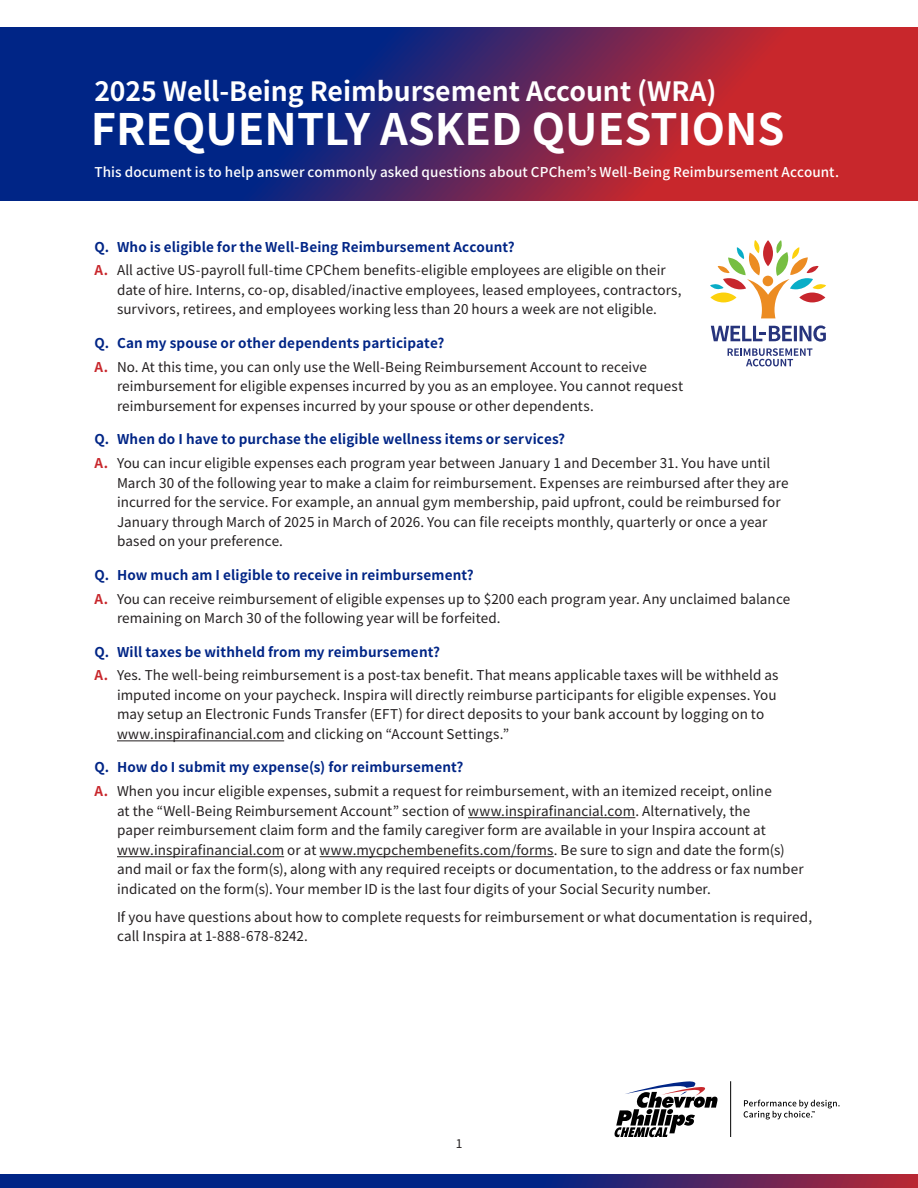
<style>
.page{position:relative;width:918px;height:1188px;background:#fff}
.page>*{position:absolute;margin:0;border:0;box-sizing:border-box;transform-origin:0 0}
.t1{font:700 43.35px "Noto Sans JP";color:#fff}
.t2{font:700 26.55px "Noto Sans JP";color:#fff}
.answers_post_question{font:13.5px/19.5px "Noto Sans JP";letter-spacing:.005em;color:#231f20}
.question{font:700 13.5px "Noto Sans JP";letter-spacing:.01em;color:#002586}
.answers{font:13.5px/19.5px "Noto Sans JP";letter-spacing:.005em;color:#231f20}
.body{font:500 13.5px "Noto Sans JP";letter-spacing:.01em;color:#fff}
.t3{font:12px "Noto Sans JP";color:#231f20}
.s1{font-weight:700;color:#c8272c}
</style>
<div class="page">
<svg style="left:0;top:1174px;width:918px;height:14px;background:#252575"></svg>
<svg style="left:0;top:27px;width:918px;height:174px;background:#57255e"></svg>
<svg style="left:744px;top:1100px;width:96px;height:19px"></svg>
<hr style="left:730px;top:1081px;width:1px;height:56px;background:#000">
<svg style="left:614px;top:1081px;width:104px;height:56px"></svg>
<hr style="left:117px;top:741px;width:167px;height:1px;background:#231f20">
<hr style="left:468px;top:817px;width:167px;height:1px;background:#231f20">
<hr style="left:117px;top:856px;width:167px;height:1px;background:#231f20">
<hr style="left:319px;top:856px;width:235px;height:1px;background:#231f20">
<svg style="left:710px;top:240px;width:116px;height:78px"></svg>
<svg style="left:728px;top:348px;width:84px;height:18px"></svg>
<svg style="left:711px;top:325px;width:115px;height:17px"></svg>
<p class="t2" style="left:94px;top:76px;width:624px">2025 Well-Being Reimbursement Account (WRA)</p>
<p class="t1" style="left:91px;top:105px;width:695px">FREQUENTLY ASKED QUESTIONS</p>
<p class="body" style="left:94px;top:164px;width:746px">This document is to help answer commonly asked questions about CPChem’s Well-Being Reimbursement Account.</p>
<p class="question" style="left:94px;top:239px;width:422px">Q. Who is eligible for the Well-Being Reimbursement Account?</p>
<p class="answers_post_question" style="left:117px;top:261px;width:566px;text-indent:-22px"><span class="s1">A.</span> All active US-payroll full-time CPChem benefits-eligible employees are eligible on their date of hire. Interns, co-op, disabled/inactive employees, leased employees, contractors, survivors, retirees, and employees working less than 20 hours a week are not eligible.</p>
<p class="question" style="left:94px;top:335px;width:351px">Q. Can my spouse or other dependents participate?</p>
<p class="answers_post_question" style="left:117px;top:357px;width:568px;text-indent:-22px"><span class="s1">A.</span> No. At this time, you can only use the Well-Being Reimbursement Account to receive reimbursement for eligible expenses incurred by you as an employee. You cannot request reimbursement for expenses incurred by your spouse or other dependents.</p>
<p class="question" style="left:94px;top:432px;width:472px">Q. When do I have to purchase the eligible wellness items or services?</p>
<p class="answers_post_question" style="left:117px;top:454px;width:673px;text-indent:-22px"><span class="s1">A.</span> You can incur eligible expenses each program year between January 1 and December 31. You have until March 30 of the following year to make a claim for reimbursement. Expenses are reimbursed after they are incurred for the service. For example, an annual gym membership, paid upfront, could be reimbursed for January through March of 2025 in March of 2026. You can file receipts monthly, quarterly or once a year based on your preference.</p>
<p class="question" style="left:94px;top:567px;width:381px">Q. How much am I eligible to receive in reimbursement?</p>
<p class="answers_post_question" style="left:117px;top:589px;width:675px;text-indent:-22px"><span class="s1">A.</span> You can receive reimbursement of eligible expenses up to $200 each program year. Any unclaimed balance remaining on March 30 of the following year will be forfeited.</p>
<p class="question" style="left:94px;top:644px;width:347px">Q. Will taxes be withheld from my reimbursement?</p>
<p class="answers_post_question" style="left:117px;top:666px;width:663px;text-indent:-22px"><span class="s1">A.</span> Yes. The well-being reimbursement is a post-tax benefit. That means applicable taxes will be withheld as imputed income on your paycheck. Inspira will directly reimburse participants for eligible expenses. You may setup an Electronic Funds Transfer (EFT) for direct deposits to your bank account by logging on to www.inspirafinancial.com and clicking on “Account Settings.”</p>
<p class="question" style="left:94px;top:760px;width:371px">Q. How do I submit my expense(s) for reimbursement?</p>
<p class="answers_post_question" style="left:117px;top:782px;width:688px;text-indent:-22px"><span class="s1">A.</span> When you incur eligible expenses, submit a request for reimbursement, with an itemized receipt, online<br>at the “Well-Being Reimbursement Account” section of www.inspirafinancial.com. Alternatively, the<br>paper reimbursement claim form and the family caregiver form are available in your Inspira account at www.inspirafinancial.com or at www.mycpchembenefits.com/forms. Be sure to sign and date the form(s) and mail or fax the form(s), along with any required receipts or documentation, to the address or fax number indicated on the form(s). Your member ID is the last four digits of your Social Security number.</p>
<p class="answers" style="left:117px;top:908px;width:697px">If you have questions about how to complete requests for reimbursement or what documentation is required, call Inspira at 1-888-678-8242.</p>
<p class="t3" style="left:456px;top:1137px;width:8px">1</p>
</div>
